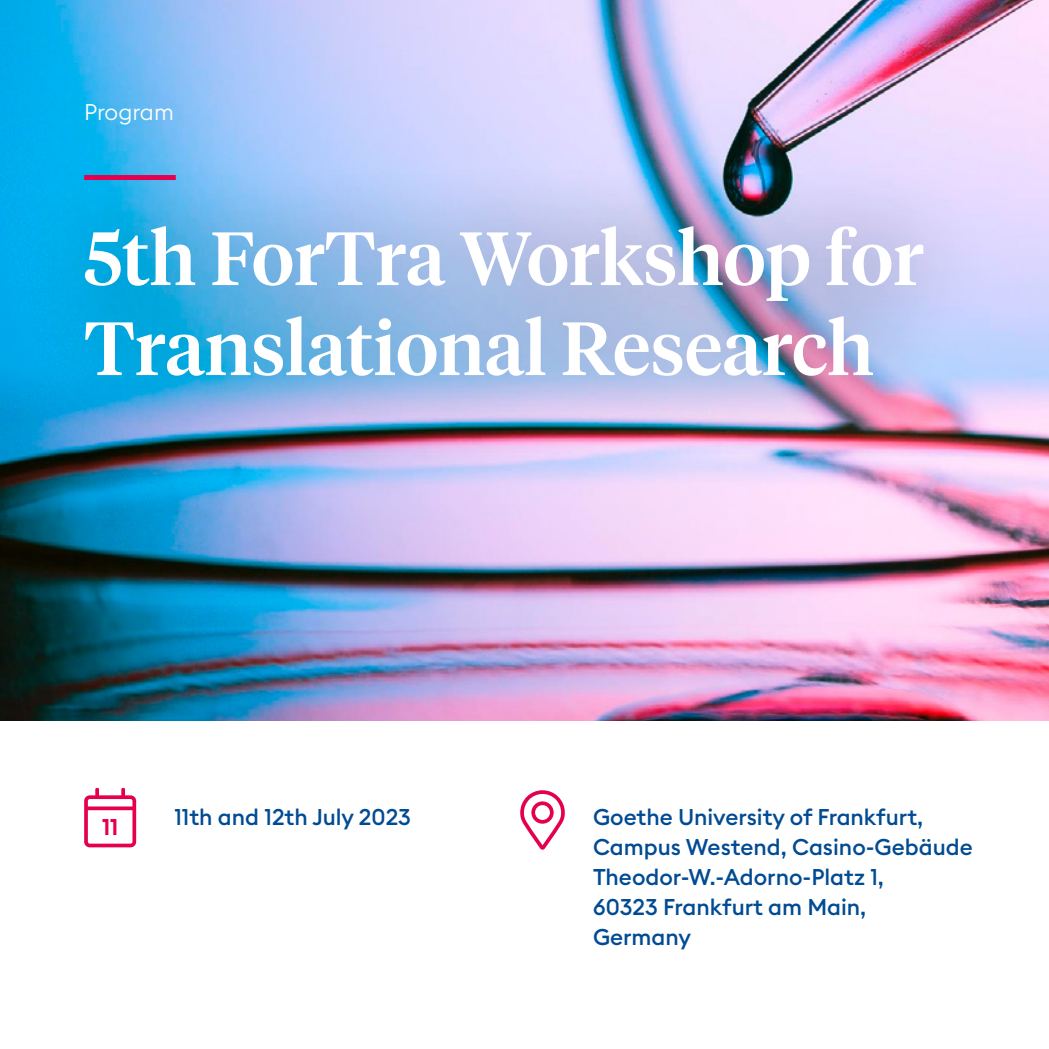
<style>
.page{position:relative;width:1049px;height:1049px;background:#fff}
.page>*{position:absolute;margin:0;border:0;box-sizing:border-box;transform-origin:0 0}
.t1{font:500 75px/90px "Tiempos Headline";color:#fff}
.t2{font:500 22.5px/30px "Euclid Square";color:#004b93}
.t3{font:300 22.5px "Euclid Square";letter-spacing:-.005em;color:#fff}
.t4{font:600 22.5px "Euclid Square";color:#e5004f}
</style>
<div class="page">
<img style="left:0;top:0;width:1049px;height:720px">
<div style="left:11px;top:32px;width:982px;height:421px;background:#000;opacity:.5"></div>
<div style="left:84px;top:175px;width:92px;height:5px;background:#e5004f"></div>
<svg style="left:84px;top:788px;width:52px;height:59px"></svg>
<svg style="left:520px;top:790px;width:45px;height:60px"></svg>
<p class="t3" style="left:84px;top:98px;width:91px">Program</p>
<h1 class="t1" style="left:84px;top:210px;width:841px">5th ForTra Workshop for<br>Translational Research</h1>
<p class="t4" style="left:102px;top:812px;width:18px">11</p>
<p class="t2" style="left:174px;top:802px;width:238px">11th and 12th July 2023</p>
<p class="t2" style="left:593px;top:802px;width:381px">Goethe University of Frankfurt,<br>Campus Westend, Casino-Gebäude<br>Theodor-W.-Adorno-Platz 1,<br>60323 Frankfurt am Main,<br>Germany</p>
</div>
